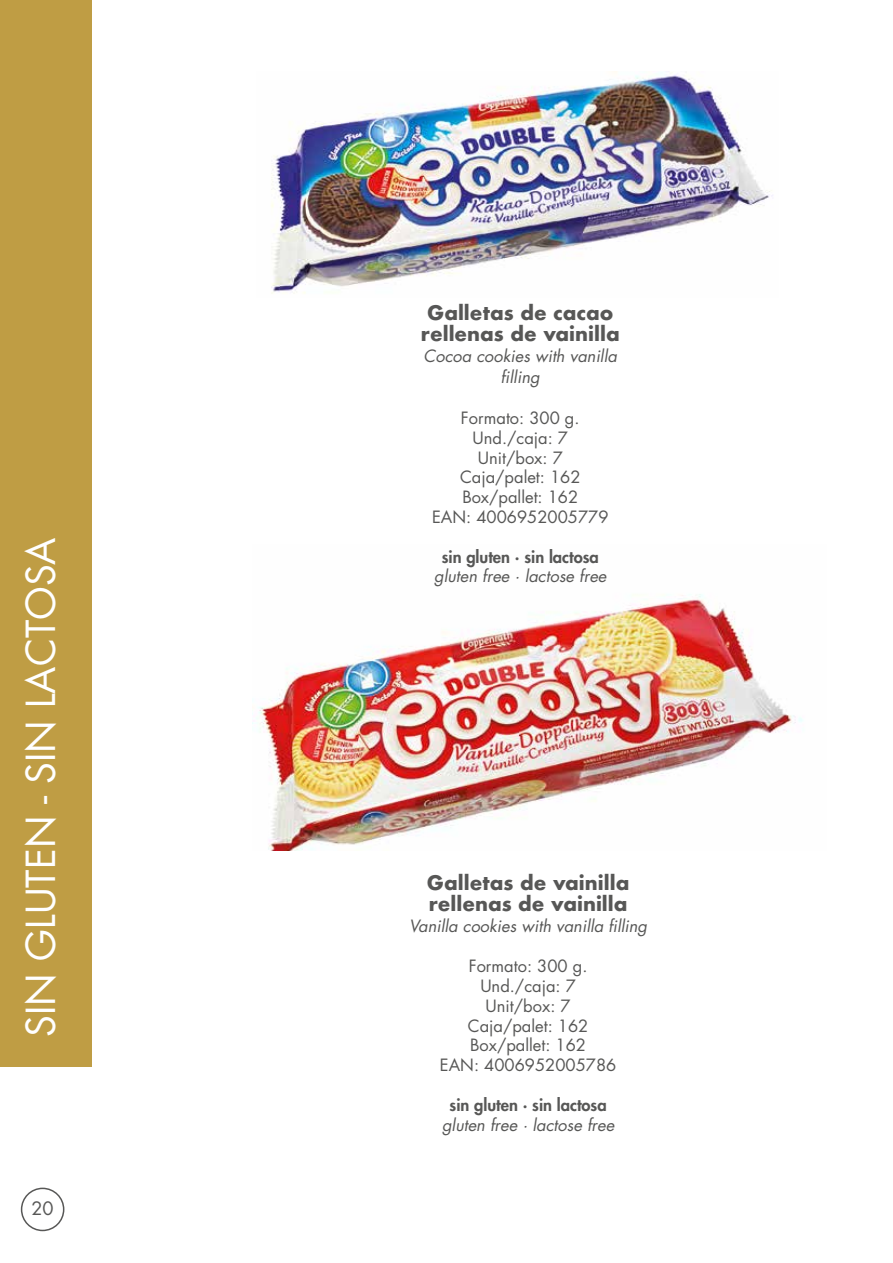
<style>
.page{position:relative;width:893px;height:1263px;background:#fff}
.page>*{position:absolute;margin:0;border:0;box-sizing:border-box;transform-origin:0 0}
.t1{font:39px "Futura Std";color:#fff}
.t2{font:700 19.5px/21px "Futura";color:#575756;text-align:center}
.t3{font:18px "Futura Std";color:#575756}
.t4{font:16.5px/19.8px "Futura Std";color:#575756;text-align:center}
.t5{font:italic 16.5px/21px "Futura Std";color:#575756;text-align:center}
.t6{font:800 16.5px "Futura Std";color:#575756}
</style>
<div class="page">
<svg style="left:21px;top:1187px;width:43px;height:44px"></svg>
<div style="left:0;top:0;width:92px;height:1066px;background:#bf9d44"></div>
<img style="left:271px;top:71px;width:502px;height:223px">
<img style="left:253px;top:594px;width:550px;height:256px">
<h1 class="t1" style="left:16px;top:1037px;width:501px;rotate:-90deg">SIN GLUTEN - SIN LACTOSA</h1>
<p class="t3" style="left:31px;top:1197px;width:24px">20</p>
<p class="t2" style="left:421px;top:302px;width:200px">Galletas de cacao rellenas de vainilla</p>
<p class="t5" style="left:424px;top:346px;width:195px">Cocoa cookies with vanilla filling</p>
<p class="t4" style="left:432px;top:408px;width:178px">Formato: 300 g.<br>Und./caja: 7<br>Unit/box: 7<br>Caja/palet: 162<br>Box/pallet: 162<br>EAN: 4006952005779</p>
<p class="t6" style="left:442px;top:546px;width:159px">sin gluten · sin lactosa</p>
<p class="t5" style="left:434px;top:566px;width:174px">gluten free · lactose free</p>
<p class="t2" style="left:427px;top:873px;width:204px;text-align:left">Galletas de vainilla rellenas de vainilla</p>
<p class="t5" style="left:409px;top:916px;width:239px">Vanilla cookies with vanilla filling</p>
<p class="t4" style="left:440px;top:956px;width:178px">Formato: 300 g.<br>Und./caja: 7<br>Unit/box: 7<br>Caja/palet: 162<br>Box/pallet: 162<br>EAN: 4006952005786</p>
<p class="t6" style="left:450px;top:1094px;width:159px">sin gluten · sin lactosa</p>
<p class="t5" style="left:442px;top:1114px;width:174px">gluten free · lactose free</p>
</div>
